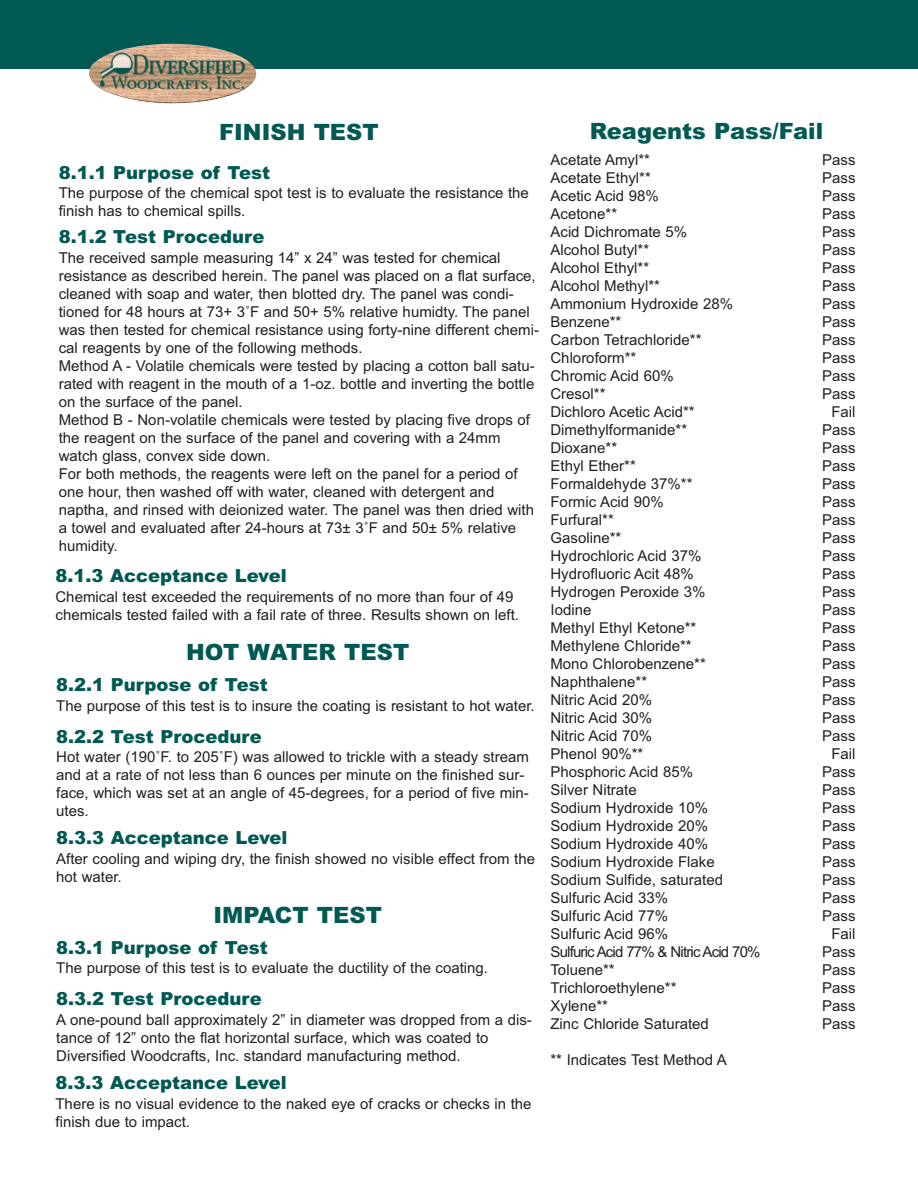
<style>
.page{position:relative;width:918px;height:1188px;background:#fff}
.page>*{position:absolute;margin:0;border:0;box-sizing:border-box;transform-origin:0 0}
.t1{font:900 22.5px "Arial";color:#005953}
.t2{font:900 18px "Arial";color:#005953}
.t3{font:15px/18px "Arial MS";color:#231f20}
.t4{font:15px "Arial MS";letter-spacing:-.055em;color:#231f20}
</style>
<div class="page">
<div style="left:0;top:0;width:918px;height:69px;background:#005953"></div>
<img style="left:89px;top:44px;width:168px;height:60px">
<h1 class="t1" style="left:219px;top:124px;width:161px">FINISH TEST</h1>
<h1 class="t1" style="left:590px;top:123px;width:235px">Reagents Pass/Fail</h1>
<p class="t3" style="left:550px;top:152px;width:101px">Acetate Amyl**</p>
<p class="t3" style="left:822px;top:152px;width:35px">Pass</p>
<p class="t3" style="left:550px;top:170px;width:102px">Acetate Ethyl**</p>
<p class="t3" style="left:822px;top:170px;width:35px">Pass</p>
<p class="t3" style="left:550px;top:188px;width:110px">Acetic Acid 98%</p>
<p class="t3" style="left:822px;top:188px;width:35px">Pass</p>
<p class="t3" style="left:550px;top:206px;width:68px">Acetone**</p>
<p class="t3" style="left:822px;top:206px;width:35px">Pass</p>
<p class="t3" style="left:550px;top:224px;width:138px">Acid Dichromate 5%</p>
<p class="t3" style="left:822px;top:224px;width:35px">Pass</p>
<p class="t3" style="left:550px;top:242px;width:100px">Alcohol Butyl**</p>
<p class="t3" style="left:822px;top:242px;width:35px">Pass</p>
<p class="t3" style="left:550px;top:260px;width:100px">Alcohol Ethyl**</p>
<p class="t3" style="left:822px;top:260px;width:35px">Pass</p>
<p class="t3" style="left:550px;top:278px;width:111px">Alcohol Methyl**</p>
<p class="t3" style="left:822px;top:278px;width:35px">Pass</p>
<p class="t3" style="left:550px;top:296px;width:184px">Ammonium Hydroxide 28%</p>
<p class="t3" style="left:822px;top:296px;width:35px">Pass</p>
<p class="t3" style="left:550px;top:314px;width:72px">Benzene**</p>
<p class="t3" style="left:822px;top:314px;width:35px">Pass</p>
<p class="t3" style="left:550px;top:332px;width:153px">Carbon Tetrachloride**</p>
<p class="t3" style="left:822px;top:332px;width:35px">Pass</p>
<p class="t3" style="left:550px;top:350px;width:87px">Chloroform**</p>
<p class="t3" style="left:822px;top:350px;width:35px">Pass</p>
<p class="t3" style="left:550px;top:368px;width:125px">Chromic Acid 60%</p>
<p class="t3" style="left:822px;top:368px;width:35px">Pass</p>
<p class="t3" style="left:550px;top:386px;width:57px">Cresol**</p>
<p class="t3" style="left:822px;top:386px;width:35px">Pass</p>
<p class="t3" style="left:550px;top:404px;width:146px">Dichloro Acetic Acid**</p>
<p class="t3" style="left:831px;top:404px;width:26px">Fail</p>
<p class="t3" style="left:550px;top:422px;width:138px">Dimethylformanide**</p>
<p class="t3" style="left:822px;top:422px;width:35px">Pass</p>
<p class="t3" style="left:550px;top:440px;width:68px">Dioxane**</p>
<p class="t3" style="left:822px;top:440px;width:35px">Pass</p>
<p class="t3" style="left:550px;top:458px;width:87px">Ethyl Ether**</p>
<p class="t3" style="left:822px;top:458px;width:35px">Pass</p>
<p class="t3" style="left:550px;top:476px;width:144px">Formaldehyde 37%**</p>
<p class="t3" style="left:822px;top:476px;width:35px">Pass</p>
<p class="t3" style="left:550px;top:494px;width:115px">Formic Acid 90%</p>
<p class="t3" style="left:822px;top:494px;width:35px">Pass</p>
<p class="t3" style="left:550px;top:512px;width:65px">Furfural**</p>
<p class="t3" style="left:822px;top:512px;width:35px">Pass</p>
<p class="t3" style="left:550px;top:530px;width:72px">Gasoline**</p>
<p class="t3" style="left:822px;top:530px;width:35px">Pass</p>
<p class="t3" style="left:550px;top:548px;width:152px">Hydrochloric Acid 37%</p>
<p class="t3" style="left:822px;top:548px;width:35px">Pass</p>
<p class="t3" style="left:550px;top:566px;width:145px">Hydrofluoric Acit 48%</p>
<p class="t3" style="left:822px;top:566px;width:35px">Pass</p>
<p class="t3" style="left:550px;top:584px;width:157px">Hydrogen Peroxide 3%</p>
<p class="t3" style="left:822px;top:584px;width:35px">Pass</p>
<p class="t3" style="left:550px;top:602px;width:42px">Iodine</p>
<p class="t3" style="left:822px;top:602px;width:35px">Pass</p>
<p class="t3" style="left:550px;top:620px;width:147px">Methyl Ethyl Ketone**</p>
<p class="t3" style="left:822px;top:620px;width:35px">Pass</p>
<p class="t3" style="left:550px;top:638px;width:143px">Methylene Chloride**</p>
<p class="t3" style="left:822px;top:638px;width:35px">Pass</p>
<p class="t3" style="left:550px;top:656px;width:157px">Mono Chlorobenzene**</p>
<p class="t3" style="left:822px;top:656px;width:35px">Pass</p>
<p class="t3" style="left:550px;top:674px;width:98px">Naphthalene**</p>
<p class="t3" style="left:822px;top:674px;width:35px">Pass</p>
<p class="t3" style="left:550px;top:692px;width:103px">Nitric Acid 20%</p>
<p class="t3" style="left:822px;top:692px;width:35px">Pass</p>
<p class="t3" style="left:550px;top:710px;width:103px">Nitric Acid 30%</p>
<p class="t3" style="left:822px;top:710px;width:35px">Pass</p>
<p class="t3" style="left:550px;top:728px;width:103px">Nitric Acid 70%</p>
<p class="t3" style="left:822px;top:728px;width:35px">Pass</p>
<p class="t3" style="left:550px;top:746px;width:94px">Phenol 90%**</p>
<p class="t3" style="left:831px;top:746px;width:26px">Fail</p>
<p class="t3" style="left:550px;top:764px;width:144px">Phosphoric Acid 85%</p>
<p class="t3" style="left:822px;top:764px;width:35px">Pass</p>
<p class="t3" style="left:550px;top:782px;width:88px">Silver Nitrate</p>
<p class="t3" style="left:822px;top:782px;width:35px">Pass</p>
<p class="t3" style="left:550px;top:800px;width:159px">Sodium Hydroxide 10%</p>
<p class="t3" style="left:822px;top:800px;width:35px">Pass</p>
<p class="t3" style="left:550px;top:818px;width:159px">Sodium Hydroxide 20%</p>
<p class="t3" style="left:822px;top:818px;width:35px">Pass</p>
<p class="t3" style="left:550px;top:836px;width:159px">Sodium Hydroxide 40%</p>
<p class="t3" style="left:822px;top:836px;width:35px">Pass</p>
<p class="t3" style="left:550px;top:854px;width:166px">Sodium Hydroxide Flake</p>
<p class="t3" style="left:822px;top:854px;width:35px">Pass</p>
<p class="t3" style="left:550px;top:872px;width:174px">Sodium Sulfide, saturated</p>
<p class="t3" style="left:822px;top:872px;width:35px">Pass</p>
<p class="t3" style="left:550px;top:890px;width:119px">Sulfuric Acid 33%</p>
<p class="t3" style="left:822px;top:890px;width:35px">Pass</p>
<p class="t3" style="left:550px;top:908px;width:119px">Sulfuric Acid 77%</p>
<p class="t3" style="left:822px;top:908px;width:35px">Pass</p>
<p class="t3" style="left:550px;top:926px;width:119px">Sulfuric Acid 96%</p>
<p class="t3" style="left:831px;top:926px;width:26px">Fail</p>
<p class="t4" style="left:550px;top:946px;width:212px">Sulfuric Acid 77% &amp; Nitric Acid 70%</p>
<p class="t3" style="left:822px;top:944px;width:35px">Pass</p>
<p class="t3" style="left:550px;top:962px;width:66px">Toluene**</p>
<p class="t3" style="left:822px;top:962px;width:35px">Pass</p>
<p class="t3" style="left:550px;top:980px;width:128px">Trichloroethylene**</p>
<p class="t3" style="left:822px;top:980px;width:35px">Pass</p>
<p class="t3" style="left:550px;top:998px;width:59px">Xylene**</p>
<p class="t3" style="left:822px;top:998px;width:35px">Pass</p>
<p class="t3" style="left:550px;top:1016px;width:160px">Zinc Chloride Saturated</p>
<p class="t3" style="left:822px;top:1016px;width:35px">Pass</p>
<p class="t3" style="left:550px;top:1052px;width:178px">** Indicates Test Method A</p>
<p class="t2" style="left:59px;top:166px;width:213px">8.1.1 Purpose of Test</p>
<p class="t3" style="left:59px;top:186px;width:472px">The purpose of the chemical spot test is to evaluate the resistance the finish has to chemical spills.</p>
<p class="t2" style="left:59px;top:230px;width:207px">8.1.2 Test Procedure</p>
<p class="t3" style="left:59px;top:250px;width:482px">The received sample measuring 14” x 24” was tested for chemical resistance as described herein. The panel was placed on a flat surface, cleaned with soap and water, then blotted dry. The panel was condi&shy;tioned for 48 hours at 73+ 3˚F and 50+ 5% relative humidty. The panel was then tested for chemical resistance using forty-nine different chemi&shy;cal reagents by one of the following methods.<br>Method A - Volatile chemicals were tested by placing a cotton ball satu&shy;rated with reagent in the mouth of a 1-oz. bottle and inverting the bottle on the surface of the panel.<br>Method B - Non-volatile chemicals were tested by placing five drops of the reagent on the surface of the panel and covering with a 24mm watch glass, convex side down.<br>For both methods, the reagents were left on the panel for a period of one hour, then washed off with water, cleaned with detergent and naptha, and rinsed with deionized water. The panel was then dried with a towel and evaluated after 24-hours at 73± 3˚F and 50± 5% relative humidity.</p>
<p class="t2" style="left:56px;top:569px;width:233px">8.1.3 Acceptance Level</p>
<p class="t3" style="left:56px;top:589px;width:465px">Chemical test exceeded the requirements of no more than four of 49 chemicals tested failed with a fail rate of three. Results shown on left.</p>
<h1 class="t1" style="left:186px;top:644px;width:225px">HOT WATER TEST</h1>
<p class="t2" style="left:56px;top:678px;width:213px">8.2.1 Purpose of Test</p>
<p class="t3" style="left:56px;top:698px;width:480px">The purpose of this test is to insure the coating is resistant to hot water.</p>
<p class="t2" style="left:56px;top:730px;width:207px">8.2.2 Test Procedure</p>
<p class="t3" style="left:56px;top:750px;width:474px">Hot water (190˚F. to 205˚F) was allowed to trickle with a steady stream and at a rate of not less than 6 ounces per minute on the finished sur&shy;face, which was set at an angle of 45-degrees, for a period of five min&shy;utes.</p>
<p class="t2" style="left:56px;top:831px;width:233px">8.3.3 Acceptance Level</p>
<p class="t3" style="left:56px;top:851px;width:480px">After cooling and wiping dry, the finish showed no visible effect from the hot water.</p>
<h1 class="t1" style="left:214px;top:907px;width:170px">IMPACT TEST</h1>
<p class="t2" style="left:56px;top:941px;width:213px">8.3.1 Purpose of Test</p>
<p class="t3" style="left:56px;top:961px;width:433px">The purpose of this test is to evaluate the ductility of the coating.</p>
<p class="t2" style="left:56px;top:992px;width:207px">8.3.2 Test Procedure</p>
<p class="t3" style="left:56px;top:1012px;width:477px">A one-pound ball approximately 2” in diameter was dropped from a dis&shy;tance of 12” onto the flat horizontal surface, which was coated to<br>Diversified Woodcrafts, Inc. standard manufacturing method.</p>
<p class="t2" style="left:56px;top:1076px;width:233px">8.3.3 Acceptance Level</p>
<p class="t3" style="left:56px;top:1096px;width:478px">There is no visual evidence to the naked eye of cracks or checks in the finish due to impact.</p>
</div>
